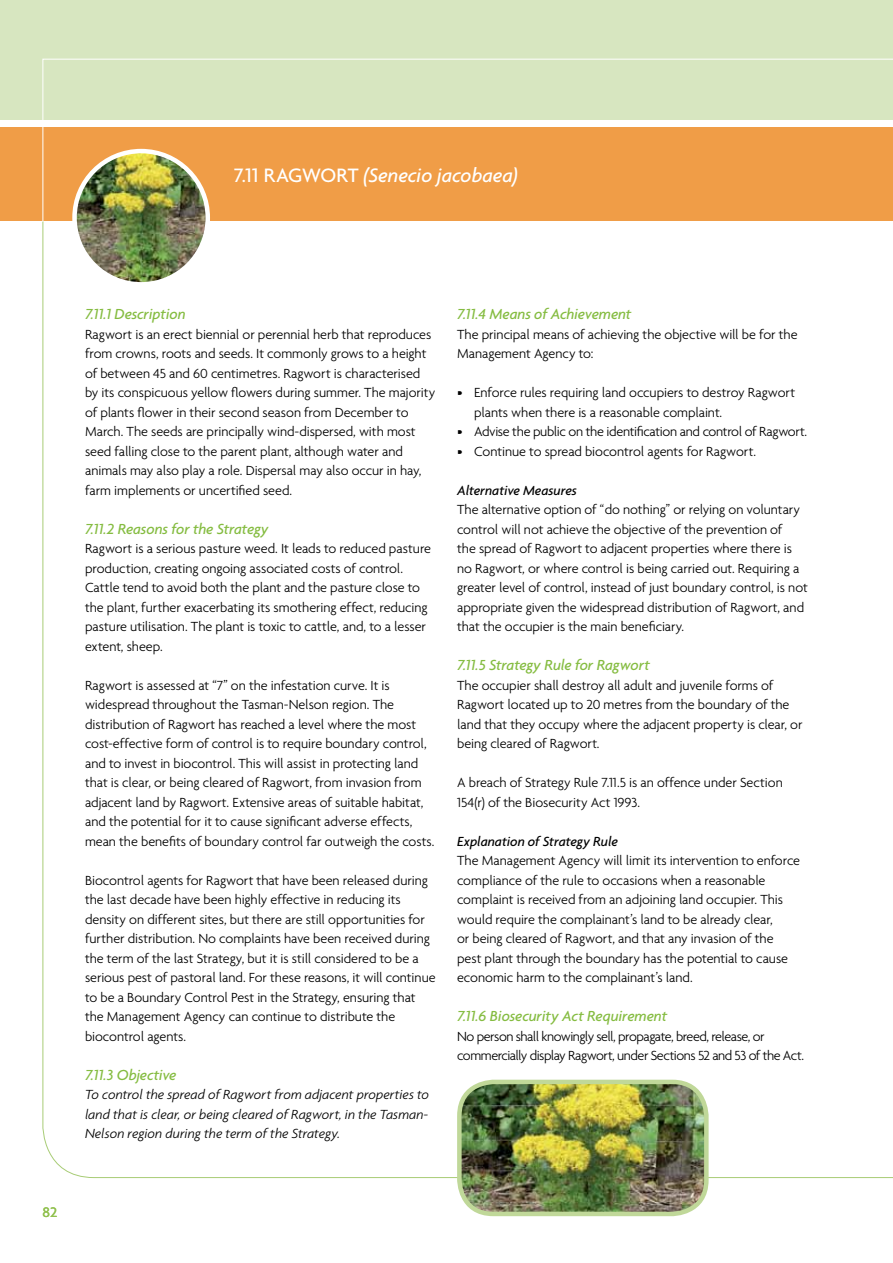
<style>
.page{position:relative;width:893px;height:1263px;background:#fff}
.page>*{position:absolute;margin:0;border:0;box-sizing:border-box;transform-origin:0 0}
.t1{font:italic 500 21px "Agenda";letter-spacing:-.005em;color:#fff}
.t2{font:italic 500 15.75px "Agenda";letter-spacing:-.01em;color:#85bc41}
.t3{font:500 15px "Agenda";color:#91c14f}
.t4{font:300 14.25px/19.5px "Agenda";letter-spacing:-.005em;color:#000}
.t5{font:italic 300 14.25px/19.5px "Agenda";color:#000;text-align:justify}
.t6{font:300 14.25px/19.5px "Agenda";letter-spacing:-.035em;color:#000}
.t7{font:300 14.25px "Agenda";letter-spacing:-.025em;color:#000}
.t8{font:italic 500 14.25px "Agenda";letter-spacing:-.005em;color:#000}
.s1{font-style:normal}
</style>
<div class="page">
<div style="left:0;top:0;width:893px;height:119px;background:#d7e6c0"></div>
<svg style="left:43px;top:59px;width:850px;height:60px"></svg>
<div style="left:0;top:128px;width:893px;height:93px;background:#f09d47"></div>
<img style="left:77px;top:151px;width:131px;height:131px">
<div style="left:72px;top:149px;width:138px;height:138px;border:4px solid #fff;border-radius:50%"></div>
<img style="left:460px;top:1082px;width:244px;height:132px">
<div style="left:457px;top:1080px;width:252px;height:136px;border:4px solid #c0d899;border-radius:34px"></div>
<h1 class="t1" style="left:234px;top:162px;width:285px"><span class="s1">7.11 RAGWORT</span> (Senecio jacobaea)</h1>
<p class="t3" style="left:43px;top:1203px;width:16px">82</p>
<p class="t2" style="left:85px;top:304px;width:102px">7.11.1 Description</p>
<p class="t4" style="left:85px;top:324px;width:352px">Ragwort is an erect biennial or perennial herb that reproduces from crowns, roots and seeds. It commonly grows to a height of between 45 and 60 centimetres. Ragwort is characterised by its conspicuous yellow flowers during summer. The majority of plants flower in their second season from December to March. The seeds are principally wind-dispersed, with most seed falling close to the parent plant, although water and animals may also play a role. Dispersal may also occur in hay, farm implements or uncertified seed.</p>
<p class="t2" style="left:85px;top:519px;width:185px">7.11.2 Reasons for the Strategy</p>
<p class="t4" style="left:85px;top:538px;width:348px">Ragwort is a serious pasture weed. It leads to reduced pasture production, creating ongoing associated costs of control.<br>Cattle tend to avoid both the plant and the pasture close to the plant, further exacerbating its smothering effect, reducing pasture utilisation. The plant is toxic to cattle, and, to a lesser extent, sheep.</p>
<p class="t4" style="left:85px;top:675px;width:351px">Ragwort is assessed at “7” on the infestation curve. It is widespread throughout the Tasman-Nelson region. The distribution of Ragwort has reached a level where the most cost-effective form of control is to require boundary control, and to invest in biocontrol. This will assist in protecting land that is clear, or being cleared of Ragwort, from invasion from adjacent land by Ragwort. Extensive areas of suitable habitat, and the potential for it to cause significant adverse effects, mean the benefits of boundary control far outweigh the costs.</p>
<p class="t4" style="left:85px;top:870px;width:352px">Biocontrol agents for Ragwort that have been released during the last decade have been highly effective in reducing its density on different sites, but there are still opportunities for further distribution. No complaints have been received during the term of the last Strategy, but it is still considered to be a serious pest of pastoral land. For these reasons, it will continue to be a Boundary Control Pest in the Strategy, ensuring that the Management Agency can continue to distribute the biocontrol agents.</p>
<p class="t2" style="left:85px;top:1065px;width:93px">7.11.3 Objective</p>
<p class="t5" style="left:85px;top:1084px;width:346px">To control the spread of Ragwort from adjacent properties to land that is clear, or being cleared of Ragwort, in the Tasman-Nelson region during the term of the Strategy.</p>
<p class="t2" style="left:457px;top:304px;width:176px">7.11.4 Means of Achievement</p>
<p class="t4" style="left:457px;top:324px;width:342px">The principal means of achieving the objective will be for the<br>Management Agency to:</p>
<p class="t4" style="left:474px;top:382px;width:323px;text-indent:-17px">• Enforce rules requiring land occupiers to destroy Ragwort plants when there is a reasonable complaint.</p>
<p class="t7" style="left:457px;top:423px;width:351px">• Advise the public on the identification and control of Ragwort.</p>
<p class="t4" style="left:457px;top:441px;width:300px">• Continue to spread biocontrol agents for Ragwort.</p>
<p class="t8" style="left:457px;top:481px;width:121px">Alternative Measures</p>
<p class="t4" style="left:457px;top:499px;width:352px">The alternative option of “do nothing” or relying on voluntary control will not achieve the objective of the prevention of<br>the spread of Ragwort to adjacent properties where there is no Ragwort, or where control is being carried out. Requiring a greater level of control, instead of just boundary control, is not appropriate given the widespread distribution of Ragwort, and that the occupier is the main beneficiary.</p>
<p class="t2" style="left:457px;top:655px;width:194px">7.11.5 Strategy Rule for Ragwort</p>
<p class="t4" style="left:457px;top:675px;width:347px">The occupier shall destroy all adult and juvenile forms of Ragwort located up to 20 metres from the boundary of the land that they occupy where the adjacent property is clear, or being cleared of Ragwort.</p>
<p class="t4" style="left:457px;top:772px;width:327px">A breach of Strategy Rule 7.11.5 is an offence under Section<br>154(r) of the Biosecurity Act 1993.</p>
<p class="t8" style="left:457px;top:832px;width:162px">Explanation of Strategy Rule</p>
<p class="t4" style="left:457px;top:850px;width:344px">The Management Agency will limit its intervention to enforce compliance of the rule to occasions when a reasonable complaint is received from an adjoining land occupier. This would require the complainant’s land to be already clear,<br>or being cleared of Ragwort, and that any invasion of the pest plant through the boundary has the potential to cause economic harm to the complainant’s land.</p>
<p class="t2" style="left:457px;top:1006px;width:211px">7.11.6 Biosecurity Act Requirement</p>
<p class="t6" style="left:457px;top:1026px;width:348px">No person shall knowingly sell, propagate, breed, release, or commercially display Ragwort, under Sections 52 and 53 of the Act.</p>
</div>
